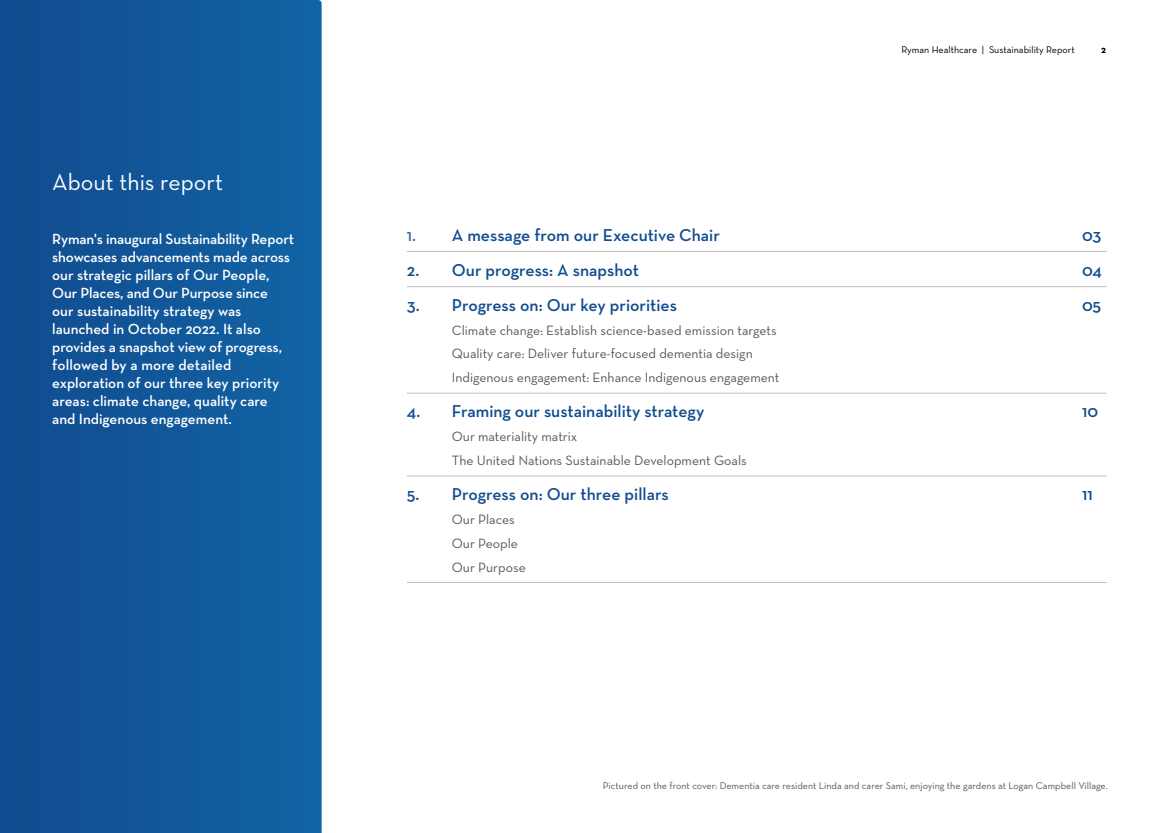
<style>
.page{position:relative;width:1159px;height:833px;background:#fff}
.page>*{position:absolute;margin:0;border:0;box-sizing:border-box;transform-origin:0 0}
.t1{font:23.75px "Neutraface Text";color:#fff}
.t2{font:600 17.5px "Neutraface Text";color:#114c8f}
.t3{font:600 15px/18px "Neutraface Text";letter-spacing:-.005em;color:#fff}
.t4{font:13.75px/23.8px "Neutraface Text";color:#58595b}
.t5{font:10px "Neutraface Text";color:#58595b}
.t6{font:10px "Neutraface Text";color:#000}
.t7{font:700 10px "Neutraface Text";color:#000}
.s1{color:#4170a5}
</style>
<div class="page">
<svg style="left:0;top:0;width:322px;height:833px;background:#115799"></svg>
<hr style="left:407px;top:251px;width:699px;height:1px;background:#bcbec0">
<hr style="left:407px;top:286px;width:699px;height:1px;background:#bcbec0">
<hr style="left:407px;top:393px;width:699px;height:1px;background:#bcbec0">
<hr style="left:407px;top:475px;width:699px;height:1px;background:#bcbec0">
<hr style="left:407px;top:582px;width:699px;height:1px;background:#bcbec0">
<h1 class="t1" style="left:52px;top:167px;width:172px">About this report</h1>
<p class="t3" style="left:52px;top:230px;width:243px">Ryman's inaugural Sustainability Report showcases advancements made across our strategic pillars of Our People, Our Places, and Our Purpose since<br>our sustainability strategy was launched in October 2022. It also provides a snapshot view of progress, followed by a more detailed exploration of our three key priority areas: climate change, quality care and Indigenous engagement.</p>
<p class="t6" style="left:901px;top:44px;width:175px">Ryman Healthcare | Sustainability Report</p>
<p class="t7" style="left:1101px;top:43px;width:6px">2</p>
<p class="t2" style="left:407px;top:224px;width:315px"><span class="s1">1.</span> A message from our Executive Chair</p>
<p class="t2" style="left:1082px;top:224px;width:21px">03</p>
<p class="t2" style="left:407px;top:259px;width:234px">2. Our progress: A snapshot</p>
<p class="t2" style="left:1082px;top:259px;width:21px">04</p>
<p class="t2" style="left:407px;top:294px;width:271px">3. Progress on: Our key priorities</p>
<p class="t2" style="left:1082px;top:294px;width:21px">05</p>
<p class="t4" style="left:452px;top:318px;width:329px">Climate change: Establish science-based emission targets<br>Quality care: Deliver future-focused dementia design<br>Indigenous engagement: Enhance Indigenous engagement</p>
<p class="t2" style="left:407px;top:400px;width:299px">4. Framing our sustainability strategy</p>
<p class="t2" style="left:1082px;top:400px;width:18px">10</p>
<p class="t4" style="left:452px;top:424px;width:296px">Our materiality matrix<br>The United Nations Sustainable Development Goals</p>
<p class="t2" style="left:407px;top:483px;width:263px">5. Progress on: Our three pillars</p>
<p class="t2" style="left:1082px;top:483px;width:12px">11</p>
<p class="t4" style="left:452px;top:507px;width:75px">Our Places<br>Our People<br>Our Purpose</p>
<p class="t5" style="left:603px;top:779px;width:506px">Pictured on the front cover: Dementia care resident Linda and carer Sami, enjoying the gardens at Logan Campbell Village.</p>
</div>
